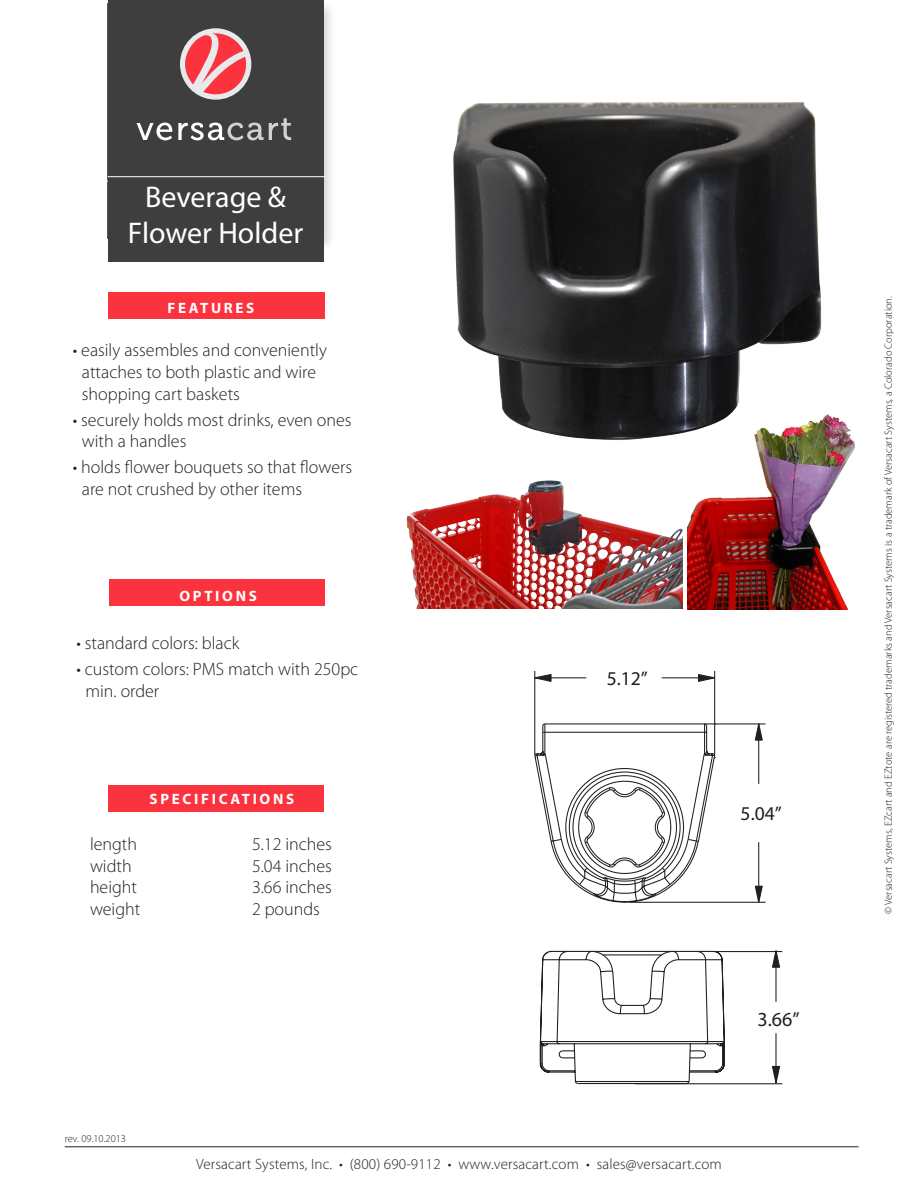
<style>
.page{position:relative;width:918px;height:1188px;background:#fff}
.page>*{position:absolute;margin:0;border:0;box-sizing:border-box;transform-origin:0 0}
.t1{font:30px/36px "Myriad Pro";color:#fff;text-align:center}
.t2{font:20.1px "Myriad Pro";color:#231f20}
.t3{font:19.65px "Myriad Pro";color:#231f20}
.t4{font:300 18px/21.6px "Myriad Pro";color:#231f20}
.t5{font:300 15px "Myriad Pro";letter-spacing:.01em;color:#231f20}
.t6{font:700 15px "Myriad Pro";letter-spacing:.18em;color:#fff}
.t7{font:300 10.5px "Myriad Pro";color:#231f20}
</style>
<div class="page">
<img style="left:688px;top:417px;width:167px;height:192px">
<div style="left:109px;top:292px;width:216px;height:27px;background:#fb333e"></div>
<div style="left:105px;top:1px;width:231px;height:250px;background:#231f20;opacity:.17"></div>
<hr style="left:106px;top:181px;width:218px;height:1px;background:#fff">
<div style="left:108px;top:0;width:216px;height:261px;background:#3e3e3f"></div>
<svg style="left:178px;top:118px;width:113px;height:22px"></svg>
<svg style="left:137px;top:123px;width:35px;height:17px"></svg>
<svg style="left:180px;top:28px;width:71px;height:72px"></svg>
<hr style="left:65px;top:1147px;width:794px;height:1px;background:#231f20">
<img style="left:453px;top:102px;width:380px;height:350px">
<hr style="left:108px;top:176px;width:218px;height:1px;background:#fff">
<svg style="left:534px;top:671px;width:182px;height:52px"></svg>
<svg style="left:534px;top:723px;width:232px;height:180px"></svg>
<svg style="left:539px;top:950px;width:244px;height:134px"></svg>
<hr style="left:775px;top:1033px;width:2px;height:50px;background:#231f20">
<hr style="left:775px;top:951px;width:2px;height:51px;background:#231f20">
<div style="left:108px;top:785px;width:216px;height:27px;background:#fb333e"></div>
<div style="left:109px;top:579px;width:216px;height:27px;background:#fb333e"></div>
<img style="left:406px;top:416px;width:277px;height:193px">
<h1 class="t1" style="left:128px;top:179px;width:177px">Beverage &amp;<br>Flower Holder</h1>
<p class="t6" style="left:168px;top:298px;width:88px">FEATURES</p>
<p class="t4" style="left:82px;top:340px;width:247px;text-indent:-9px">• easily assembles and conveniently attaches to both plastic and wire shopping cart baskets</p>
<p class="t4" style="left:82px;top:409px;width:271px;text-indent:-9px">• securely holds most drinks, even ones with a handles</p>
<p class="t4" style="left:82px;top:457px;width:272px;text-indent:-9px">• holds flower bouquets so that flowers are not crushed by other items</p>
<p class="t6" style="left:180px;top:586px;width:79px">OPTIONS</p>
<p class="t4" style="left:76px;top:632px;width:164px">• standard colors: black</p>
<p class="t4" style="left:85px;top:659px;width:274px;text-indent:-9px">• custom colors: PMS match with 250pc min. order</p>
<p class="t6" style="left:150px;top:789px;width:146px">SPECIFICATIONS</p>
<p class="t4" style="left:90px;top:834px;width:49px">length</p>
<p class="t4" style="left:252px;top:834px;width:81px">5.12 inches</p>
<p class="t4" style="left:90px;top:855px;width:43px">width</p>
<p class="t4" style="left:252px;top:855px;width:81px">5.04 inches</p>
<p class="t4" style="left:90px;top:877px;width:49px">height</p>
<p class="t4" style="left:252px;top:877px;width:81px">3.66 inches</p>
<p class="t4" style="left:90px;top:899px;width:52px">weight</p>
<p class="t4" style="left:252px;top:899px;width:69px">2 pounds</p>
<p class="t3" style="left:607px;top:666px;width:43px">5.12”</p>
<p class="t3" style="left:741px;top:801px;width:43px">5.04”</p>
<p class="t2" style="left:758px;top:1007px;width:44px">3.66”</p>
<p class="t7" style="left:65px;top:1133px;width:63px">rev. 09.10.2013</p>
<p class="t5" style="left:196px;top:1155px;width:527px">Versacart Systems, Inc. • (800) 690-9112 • www.versacart.com • sales@versacart.com</p>
<p class="t7" style="left:882px;top:914px;width:619px;rotate:-90deg">© Versacart Systems, EZcart and EZtote are registered trademarks and Versacart Systems is a trademark of Versacart Systems, a Colorado Corporation.</p>
</div>
